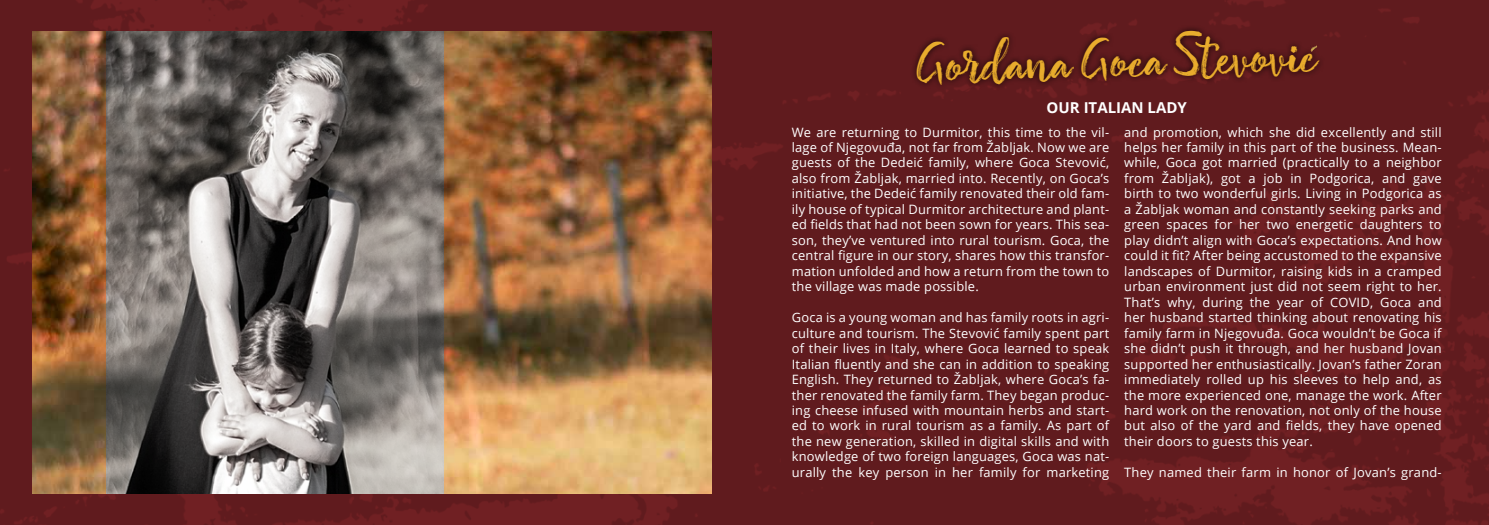
<style>
.page{position:relative;width:1489px;height:525px;background:#fff}
.page>*{position:absolute;margin:0;border:0;box-sizing:border-box;transform-origin:0 0}
.t1{font:30px "Basting Brush";color:#e9ac2d}
.t2{font:700 15px "Open Sans";color:#fff}
.t3{font:12.88px/15.5px "Open Sans";letter-spacing:.015em;color:#fff;text-align:justify}
</style>
<div class="page">
<img style="left:0;top:0;width:1488px;height:524px">
<img style="left:33px;top:31px;width:678px;height:462px">
<div style="left:910px;top:25px;width:415px;height:66px;background:#000;opacity:.85"></div>
<img style="left:106px;top:31px;width:337px;height:462px">
<svg style="left:1310px;top:45px;width:6px;height:7px"></svg>
<h1 class="t1" style="left:916px;top:51px;width:403px;rotate:-1deg">Gordana Goca Stevovic</h1>
<p class="t2" style="left:1046px;top:97px;width:142px">OUR ITALIAN LADY</p>
<p class="t3" style="left:791px;top:124px;width:319px">We are returning to Durmitor, this time to the vil&shy;lage of Njegovuđa, not far from Žabljak. Now we are guests of the Dedeić family, where Goca Stevović, also from Žabljak, married into. Recently, on Goca’s initiative, the Dedeić family renovated their old fam&shy;ily house of typical Durmitor architecture and plant&shy;ed fields that had not been sown for years. This sea&shy;son, they’ve ventured into rural tourism. Goca, the central figure in our story, shares how this transfor&shy;mation unfolded and how a return from the town to the village was made possible.</p>
<p class="t3" style="left:791px;top:309px;width:319px">Goca is a young woman and has family roots in agri&shy;culture and tourism. The Stevović family spent part of their lives in Italy, where Goca learned to speak Italian fluently and she can in addition to speaking English. They returned to Žabljak, where Goca’s fa&shy;ther renovated the family farm. They began produc&shy;ing cheese infused with mountain herbs and start&shy;ed to work in rural tourism as a family. As part of the new generation, skilled in digital skills and with knowledge of two foreign languages, Goca was nat&shy;urally the key person in her family for marketing</p>
<p class="t3" style="left:1124px;top:124px;width:319px">and promotion, which she did excellently and still helps her family in this part of the business. Mean&shy;while, Goca got married (practically to a neighbor from Žabljak), got a job in Podgorica, and gave birth to two wonderful girls. Living in Podgorica as a Žabljak woman and constantly seeking parks and green spaces for her two energetic daughters to play didn’t align with Goca’s expectations. And how could it fit? After being accustomed to the expansive landscapes of Durmitor, raising kids in a cramped urban environment just did not seem right to her.<br>That’s why, during the year of COVID, Goca and her husband started thinking about renovating his family farm in Njegovuđa. Goca wouldn’t be Goca if she didn’t push it through, and her husband Jovan supported her enthusiastically. Jovan’s father Zoran immediately rolled up his sleeves to help and, as the more experienced one, manage the work. After hard work on the renovation, not only of the house but also of the yard and fields, they have opened their doors to guests this year.</p>
<p class="t3" style="left:1124px;top:464px;width:319px">They named their farm in honor of Jovan’s grand-</p>
</div>
